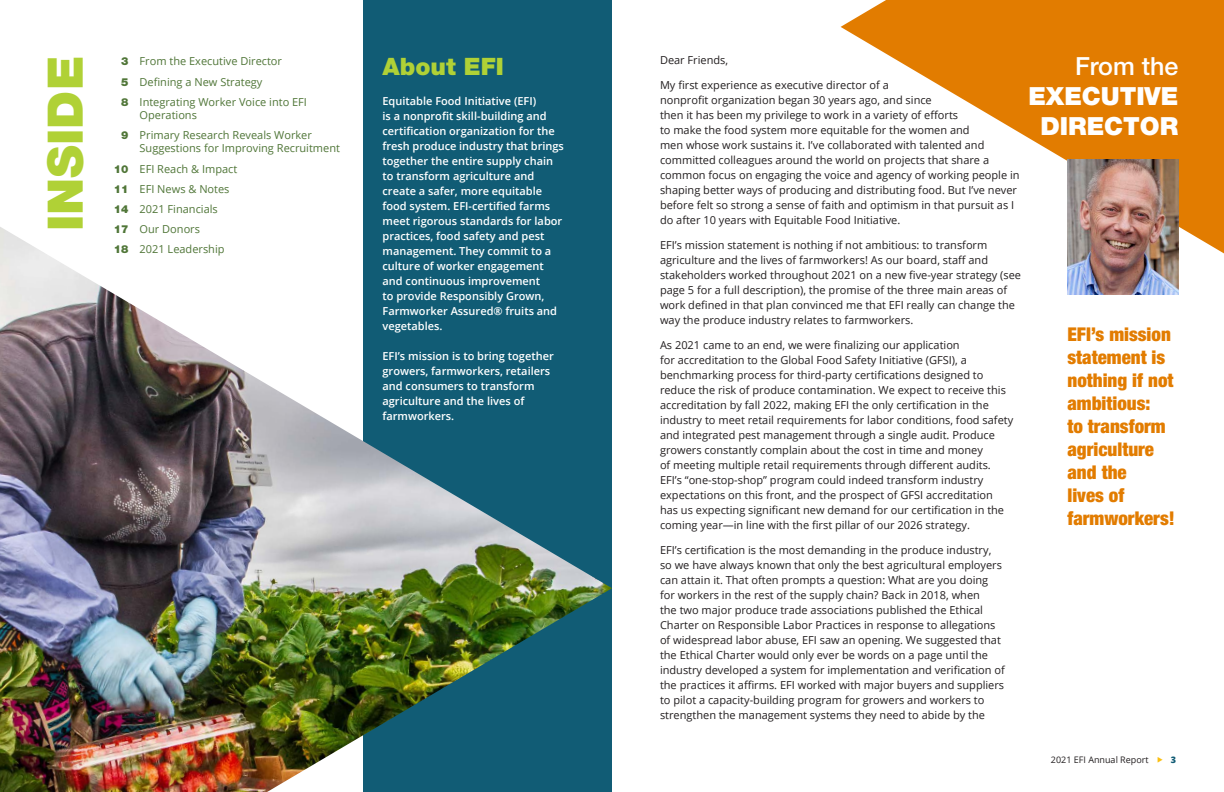
<style>
.page{position:relative;width:1224px;height:792px;background:#fff}
.page>*{position:absolute;margin:0;border:0;box-sizing:border-box;transform-origin:0 0}
.t1{font:900 49px "Helvetica Neue LT Std";color:#b0d136}
.t2{font:900 25px "Helvetica Neue LT Std";color:#fff}
.t3{font:500 25px "Helvetica Neue LT Std";color:#fff}
.t4{font:900 24px "Helvetica Neue LT Std";color:#b0d136}
.t5{font:900 condensed 19px/23px "Helvetica Neue LT Std";color:#e27c00}
.t6{font:11px/15px "Open Sans";color:#231f20}
.t7{font:600 11px/15px "Open Sans";color:#fff}
.t8{font:11px/13.2px "Open Sans";color:#507638}
.t9{font:9px "Open Sans";color:#231f20}
.t10{font:800 9px "Open Sans";color:#115c75}
.s1{font-family:"Helvetica Neue LT Std";font-weight:900}
</style>
<div class="page">
<div style="left:363px;top:0;width:249px;height:792px;background:#115c75"></div>
<img style="left:0;top:227px;width:612px;height:565px">
<svg style="left:841px;top:0;width:383px;height:253px;fill:#e27c00"></svg>
<img style="left:1067px;top:159px;width:111px;height:136px">
<svg style="left:58px;top:757px;width:5px;height:6px"></svg>
<p class="t8" style="left:121px;top:55px;width:162px"><span class="s1">3</span> From the Executive Director</p>
<p class="t8" style="left:121px;top:75px;width:143px"><span class="s1">5</span> Defining a New Strategy</p>
<p class="t8" style="left:140px;top:95px;width:169px;text-indent:-18px"><span class="s1">8</span> Integrating Worker Voice into EFI<br>Operations</p>
<p class="t8" style="left:140px;top:128px;width:202px;text-indent:-18px"><span class="s1">9</span> Primary Research Reveals Worker<br>Suggestions for Improving Recruitment</p>
<p class="t8" style="left:114px;top:162px;width:125px"><span class="s1">10</span> EFI Reach &amp; Impact</p>
<p class="t8" style="left:114px;top:182px;width:117px"><span class="s1">11</span> EFI News &amp; Notes</p>
<p class="t8" style="left:114px;top:202px;width:105px"><span class="s1">14</span> 2021 Financials</p>
<p class="t8" style="left:114px;top:222px;width:88px"><span class="s1">17</span> Our Donors</p>
<p class="t8" style="left:114px;top:243px;width:112px"><span class="s1">18</span> 2021 Leadership</p>
<p class="t1" style="left:36px;top:231px;width:177px;rotate:-90deg">INSIDE</p>
<p class="t4" style="left:382px;top:52px;width:123px">About EFI</p>
<p class="t7" style="left:382px;top:93px;width:183px">Equitable Food Initiative (EFI)<br>is a nonprofit skill-building and certification organization for the fresh produce industry that brings together the entire supply chain to transform agriculture and create a safer, more equitable food system. EFI-certified farms meet rigorous standards for labor practices, food safety and pest management. They commit to a culture of worker engagement and continuous improvement<br>to provide Responsibly Grown,<br>Farmworker Assured® fruits and vegetables.</p>
<p class="t7" style="left:382px;top:348px;width:173px">EFI’s mission is to bring together growers, farmworkers, retailers and consumers to transform agriculture and the lives of farmworkers.</p>
<p class="t6" style="left:660px;top:53px;width:70px">Dear Friends,</p>
<p class="t6" style="left:660px;top:78px;width:361px">My first experience as executive director of a<br>nonprofit organization began 30 years ago, and since<br>then it has been my privilege to work in a variety of efforts<br>to make the food system more equitable for the women and<br>men whose work sustains it. I’ve collaborated with talented and committed colleagues around the world on projects that share a common focus on engaging the voice and agency of working people in shaping better ways of producing and distributing food. But I’ve never before felt so strong a sense of faith and optimism in that pursuit as I do after 10 years with Equitable Food Initiative.</p>
<p class="t6" style="left:660px;top:238px;width:363px">EFI’s mission statement is nothing if not ambitious: to transform agriculture and the lives of farmworkers! As our board, staff and stakeholders worked throughout 2021 on a new five-year strategy (see page 5 for a full description), the promise of the three main areas of work defined in that plan convinced me that EFI really can change the way the produce industry relates to farmworkers.</p>
<p class="t6" style="left:660px;top:338px;width:355px">As 2021 came to an end, we were finalizing our application<br>for accreditation to the Global Food Safety Initiative (GFSI), a benchmarking process for third-party certifications designed to reduce the risk of produce contamination. We expect to receive this accreditation by fall 2022, making EFI the only certification in the industry to meet retail requirements for labor conditions, food safety and integrated pest management through a single audit. Produce growers constantly complain about the cost in time and money<br>of meeting multiple retail requirements through different audits.<br>EFI’s “one-stop-shop” program could indeed transform industry expectations on this front, and the prospect of GFSI accreditation has us expecting significant new demand for our certification in the coming year—in line with the first pillar of our 2026 strategy.</p>
<p class="t6" style="left:660px;top:543px;width:346px">EFI’s certification is the most demanding in the produce industry, so we have always known that only the best agricultural employers can attain it. That often prompts a question: What are you doing for workers in the rest of the supply chain? Back in 2018, when<br>the two major produce trade associations published the Ethical Charter on Responsible Labor Practices in response to allegations of widespread labor abuse, EFI saw an opening. We suggested that the Ethical Charter would only ever be words on a page until the industry developed a system for implementation and verification of the practices it affirms. EFI worked with major buyers and suppliers to pilot a capacity-building program for growers and workers to strengthen the management systems they need to abide by the</p>
<p class="t3" style="left:1075px;top:52px;width:105px">From the</p>
<p class="t2" style="left:1028px;top:82px;width:151px">EXECUTIVE</p>
<p class="t2" style="left:1040px;top:112px;width:139px">DIRECTOR</p>
<p class="t5" style="left:1067px;top:323px;width:109px">EFI’s mission statement is nothing if not ambitious:<br>to transform agriculture and the<br>lives of farmworkers!</p>
<p class="t9" style="left:1051px;top:754px;width:99px">2021 EFI Annual Report</p>
<p class="t10" style="left:1171px;top:753px;width:7px">3</p>
</div>
